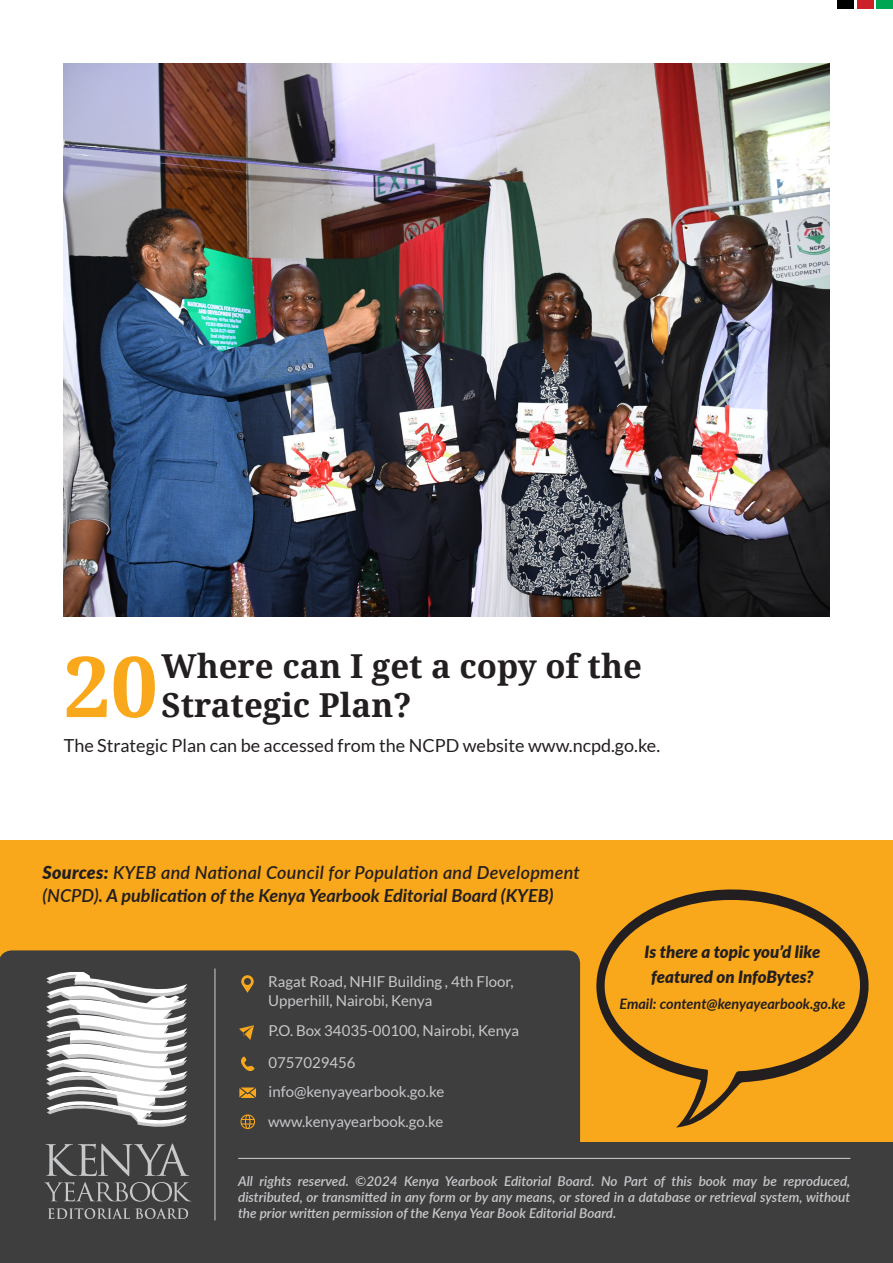
<style>
.page{position:relative;width:893px;height:1263px;background:#fff}
.page>*{position:absolute;margin:0;border:0;box-sizing:border-box;transform-origin:0 0}
.t1{font:700 84px "Droid Serif";color:#f9a71b}
.t2{font:700 33px/39px "Droid Serif";color:#231f20}
.Body{font:italic 600 18px/22.5px "Lato";letter-spacing:.015em;color:#231f20}
.Body-2{font:18px "Lato";color:#231f20}
.Body-3{font:italic 900 16.8px/25.2px "Lato";color:#231f20;text-align:center}
.t3{font:15px "Lato";color:#c7c8ca}
.Body-4{font:italic 700 14.4px "Lato";color:#231f20}
.t4{font:italic 600 13.5px/16.2px "Lato";color:#c7c8ca;text-align:justify}
.s1{font-weight:900}
.s2{font-weight:700}
</style>
<div class="page">
<div style="left:0;top:840px;width:893px;height:317px;background:#f9a71b"></div>
<div style="left:0;top:1143px;width:893px;height:120px;background:#3e3e3f"></div>
<div style="left:0;top:950px;width:580px;height:271px;background:#3e3e3f"></div>
<svg style="left:46px;top:1143px;width:143px;height:33px"></svg>
<svg style="left:44px;top:1182px;width:148px;height:20px"></svg>
<svg style="left:48px;top:1208px;width:140px;height:11px"></svg>
<svg style="left:46px;top:972px;width:141px;height:156px;background:#b1b1b1"></svg>
<svg style="left:239px;top:1087px;width:17px;height:11px"></svg>
<svg style="left:241px;top:975px;width:13px;height:18px"></svg>
<svg style="left:239px;top:1025px;width:15px;height:15px"></svg>
<svg style="left:241px;top:1056px;width:13px;height:15px"></svg>
<svg style="left:240px;top:1114px;width:15px;height:15px"></svg>
<hr style="left:215px;top:968px;width:1px;height:252px;background:#d1d2d4">
<hr style="left:238px;top:1158px;width:612px;height:1px;background:#d1d2d4">
<svg style="left:596px;top:889px;width:273px;height:238px"></svg>
<img style="left:64px;top:64px;width:765px;height:553px">
<div style="left:837px;top:0;width:17px;height:9px;background:#000"></div>
<div style="left:857px;top:0;width:16px;height:9px;background:#cc2129"></div>
<div style="left:876px;top:0;width:17px;height:9px;background:#00a652"></div>
<p class="t2" style="left:162px;top:647px;width:482px">Where can I get a copy of the<br>Strategic Plan?</p>
<p class="Body-2" style="left:64px;top:735px;width:598px">The Strategic Plan can be accessed from the NCPD website www.ncpd.go.ke.</p>
<p class="t1" style="left:64px;top:639px;width:95px">20</p>
<p class="Body" style="left:43px;top:861px;width:539px"><span class="s1">Sources:</span> KYEB and National Council for Population and Development (NCPD)<span class="s2">. A publication of the Kenya Yearbook Editorial Board (KYEB)</span></p>
<p class="t3" style="left:268px;top:973px;width:247px">Ragat Road, NHIF Building , 4th Floor,</p>
<p class="t3" style="left:268px;top:992px;width:166px">Upperhill, Nairobi, Kenya</p>
<p class="t3" style="left:269px;top:1022px;width:252px">P.O. Box 34035-00100, Nairobi, Kenya</p>
<p class="t3" style="left:269px;top:1054px;width:88px">0757029456</p>
<p class="t3" style="left:269px;top:1083px;width:177px">info@kenyayearbook.go.ke</p>
<p class="t3" style="left:268px;top:1113px;width:177px">www.kenyayearbook.go.ke</p>
<p class="Body-3" style="left:645px;top:939px;width:177px">Is there a topic you’d like featured on InfoBytes?</p>
<p class="Body-4" style="left:619px;top:993px;width:228px">Email: content@kenyayearbook.go.ke</p>
<p class="t4" style="left:238px;top:1172px;width:614px">All rights reserved. ©2024 Kenya Yearbook Editorial Board. No Part of this book may be reproduced, distributed, or transmitted in any form or by any means, or stored in a database or retrieval system, without the prior written permission of the Kenya Year Book Editorial Board.</p>
</div>
